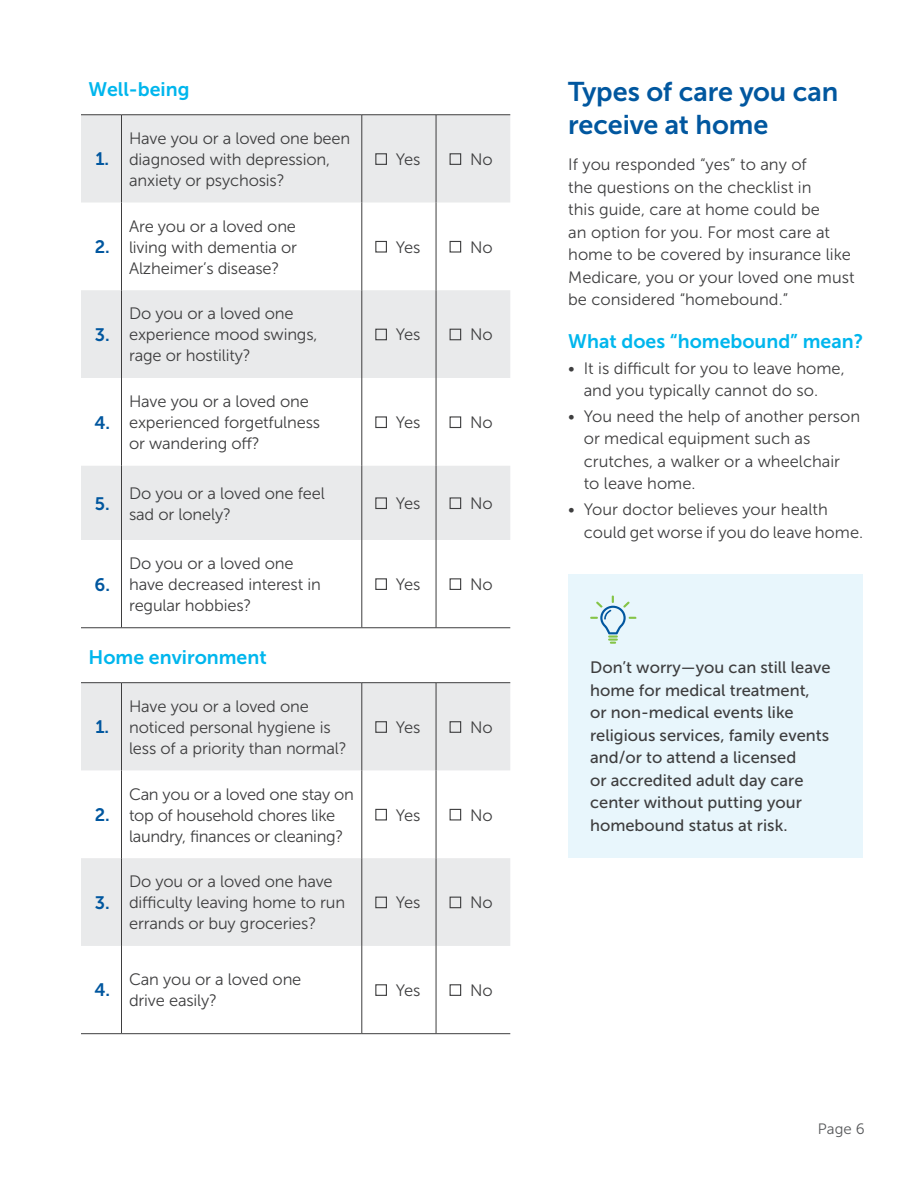
<style>
.page{position:relative;width:918px;height:1188px;background:#fff}
.page>*{position:absolute;margin:0;border:0;box-sizing:border-box;transform-origin:0 0}
.t1{font:27px/33px "Museo Sans 700";letter-spacing:-.005em;color:#01579f}
.t2{font:19.5px "Museo Sans 700";color:#00b6ed}
.t3{font:18px "Museo Sans 700";color:#01579f}
.t4{font:16.5px/21px "Museo Sans 300";letter-spacing:-.01em;color:#3e3e3f}
.t5{font:16.5px/22.5px "Museo Sans 500";color:#3e3e3f}
.t6{font:15px "Museo Sans 300";color:#57585a}
</style>
<div class="page">
<div style="left:568px;top:574px;width:295px;height:284px;background:#e8f6fc"></div>
<svg style="left:590px;top:596px;width:46px;height:48px"></svg>
<svg style="left:81px;top:115px;width:429px;height:425px;fill:#e9eaeb"></svg>
<hr style="left:81px;top:627px;width:41px;height:1px;background:#3e3e3f">
<hr style="left:122px;top:627px;width:240px;height:1px;background:#3e3e3f">
<hr style="left:81px;top:114px;width:41px;height:1px;background:#3e3e3f">
<hr style="left:122px;top:114px;width:240px;height:1px;background:#3e3e3f">
<hr style="left:362px;top:114px;width:74px;height:1px;background:#3e3e3f">
<hr style="left:436px;top:114px;width:74px;height:1px;background:#3e3e3f">
<hr style="left:362px;top:627px;width:74px;height:1px;background:#3e3e3f">
<hr style="left:436px;top:627px;width:74px;height:1px;background:#3e3e3f">
<hr style="left:121px;top:115px;width:1px;height:87px;background:#3e3e3f">
<hr style="left:121px;top:202px;width:1px;height:88px;background:#3e3e3f">
<hr style="left:121px;top:290px;width:1px;height:88px;background:#3e3e3f">
<hr style="left:121px;top:378px;width:1px;height:88px;background:#3e3e3f">
<hr style="left:121px;top:466px;width:1px;height:74px;background:#3e3e3f">
<hr style="left:121px;top:540px;width:1px;height:88px;background:#3e3e3f">
<hr style="left:362px;top:115px;width:1px;height:87px;background:#3e3e3f">
<hr style="left:436px;top:115px;width:1px;height:87px;background:#3e3e3f">
<hr style="left:362px;top:202px;width:1px;height:88px;background:#3e3e3f">
<hr style="left:436px;top:202px;width:1px;height:88px;background:#3e3e3f">
<hr style="left:362px;top:290px;width:1px;height:88px;background:#3e3e3f">
<hr style="left:436px;top:290px;width:1px;height:88px;background:#3e3e3f">
<hr style="left:362px;top:378px;width:1px;height:88px;background:#3e3e3f">
<hr style="left:436px;top:378px;width:1px;height:88px;background:#3e3e3f">
<hr style="left:362px;top:466px;width:1px;height:74px;background:#3e3e3f">
<hr style="left:436px;top:466px;width:1px;height:74px;background:#3e3e3f">
<hr style="left:362px;top:540px;width:1px;height:88px;background:#3e3e3f">
<hr style="left:436px;top:540px;width:1px;height:88px;background:#3e3e3f">
<div style="left:375px;top:153px;width:12px;height:12px;border:1px solid #3e3e3f"></div>
<div style="left:450px;top:153px;width:11px;height:12px;border:1px solid #3e3e3f"></div>
<div style="left:375px;top:241px;width:12px;height:12px;border:1px solid #3e3e3f"></div>
<div style="left:450px;top:241px;width:11px;height:12px;border:1px solid #3e3e3f"></div>
<div style="left:375px;top:329px;width:12px;height:11px;border:1px solid #3e3e3f"></div>
<div style="left:450px;top:329px;width:11px;height:11px;border:1px solid #3e3e3f"></div>
<div style="left:375px;top:416px;width:12px;height:12px;border:1px solid #3e3e3f"></div>
<div style="left:450px;top:416px;width:11px;height:12px;border:1px solid #3e3e3f"></div>
<div style="left:375px;top:497px;width:12px;height:12px;border:1px solid #3e3e3f"></div>
<div style="left:450px;top:497px;width:11px;height:12px;border:1px solid #3e3e3f"></div>
<div style="left:375px;top:578px;width:12px;height:12px;border:1px solid #3e3e3f"></div>
<div style="left:450px;top:578px;width:11px;height:12px;border:1px solid #3e3e3f"></div>
<svg style="left:81px;top:683px;width:429px;height:263px;fill:#e9eaeb"></svg>
<hr style="left:81px;top:1033px;width:41px;height:1px;background:#3e3e3f">
<hr style="left:122px;top:1033px;width:240px;height:1px;background:#3e3e3f">
<hr style="left:81px;top:682px;width:41px;height:1px;background:#3e3e3f">
<hr style="left:122px;top:682px;width:240px;height:1px;background:#3e3e3f">
<hr style="left:362px;top:682px;width:74px;height:1px;background:#3e3e3f">
<hr style="left:436px;top:682px;width:74px;height:1px;background:#3e3e3f">
<hr style="left:362px;top:1033px;width:74px;height:1px;background:#3e3e3f">
<hr style="left:436px;top:1033px;width:74px;height:1px;background:#3e3e3f">
<hr style="left:121px;top:683px;width:1px;height:87px;background:#3e3e3f">
<hr style="left:121px;top:770px;width:1px;height:88px;background:#3e3e3f">
<hr style="left:121px;top:858px;width:1px;height:88px;background:#3e3e3f">
<hr style="left:121px;top:946px;width:1px;height:88px;background:#3e3e3f">
<hr style="left:362px;top:683px;width:1px;height:87px;background:#3e3e3f">
<hr style="left:436px;top:683px;width:1px;height:87px;background:#3e3e3f">
<hr style="left:362px;top:770px;width:1px;height:88px;background:#3e3e3f">
<hr style="left:436px;top:770px;width:1px;height:88px;background:#3e3e3f">
<hr style="left:362px;top:858px;width:1px;height:88px;background:#3e3e3f">
<hr style="left:436px;top:858px;width:1px;height:88px;background:#3e3e3f">
<hr style="left:362px;top:946px;width:1px;height:88px;background:#3e3e3f">
<hr style="left:436px;top:946px;width:1px;height:88px;background:#3e3e3f">
<div style="left:375px;top:721px;width:12px;height:12px;border:1px solid #3e3e3f"></div>
<div style="left:450px;top:721px;width:11px;height:12px;border:1px solid #3e3e3f"></div>
<div style="left:375px;top:809px;width:12px;height:11px;border:1px solid #3e3e3f"></div>
<div style="left:450px;top:809px;width:11px;height:11px;border:1px solid #3e3e3f"></div>
<div style="left:375px;top:897px;width:12px;height:11px;border:1px solid #3e3e3f"></div>
<div style="left:450px;top:897px;width:11px;height:11px;border:1px solid #3e3e3f"></div>
<div style="left:375px;top:984px;width:12px;height:12px;border:1px solid #3e3e3f"></div>
<div style="left:450px;top:984px;width:11px;height:12px;border:1px solid #3e3e3f"></div>
<p class="t2" style="left:89px;top:78px;width:102px">Well-being</p>
<p class="t3" style="left:95px;top:149px;width:15px">1.</p>
<p class="t3" style="left:95px;top:237px;width:17px">2.</p>
<p class="t3" style="left:95px;top:325px;width:16px">3.</p>
<p class="t3" style="left:95px;top:412px;width:17px">4.</p>
<p class="t4" style="left:129px;top:128px;width:223px">Have you or a loved one been diagnosed with depression, anxiety or psychosis?</p>
<p class="t4" style="left:129px;top:216px;width:170px;text-align:justify">Are you or a loved one living with dementia or Alzheimer’s disease?</p>
<p class="t4" style="left:129px;top:303px;width:190px">Do you or a loved one experience mood swings, rage or hostility?</p>
<p class="t4" style="left:129px;top:391px;width:193px">Have you or a loved one experienced forgetfulness or wandering off?</p>
<p class="t4" style="left:396px;top:149px;width:26px">Yes</p>
<p class="t4" style="left:470px;top:149px;width:24px">No</p>
<p class="t4" style="left:396px;top:237px;width:26px">Yes</p>
<p class="t4" style="left:470px;top:237px;width:24px">No</p>
<p class="t4" style="left:396px;top:324px;width:26px">Yes</p>
<p class="t4" style="left:470px;top:324px;width:24px">No</p>
<p class="t4" style="left:396px;top:412px;width:26px">Yes</p>
<p class="t4" style="left:470px;top:412px;width:24px">No</p>
<p class="t3" style="left:95px;top:493px;width:16px">5.</p>
<p class="t4" style="left:129px;top:483px;width:197px">Do you or a loved one feel sad or lonely?</p>
<p class="t4" style="left:396px;top:493px;width:26px">Yes</p>
<p class="t4" style="left:470px;top:493px;width:24px">No</p>
<p class="t3" style="left:95px;top:574px;width:17px">6.</p>
<p class="t4" style="left:129px;top:553px;width:193px">Do you or a loved one have decreased interest in regular hobbies?</p>
<p class="t2" style="left:89px;top:646px;width:180px">Home environment</p>
<p class="t3" style="left:95px;top:717px;width:15px">1.</p>
<p class="t3" style="left:95px;top:805px;width:17px">2.</p>
<p class="t3" style="left:95px;top:893px;width:16px">3.</p>
<p class="t4" style="left:129px;top:696px;width:219px">Have you or a loved one noticed personal hygiene is less of a priority than normal?</p>
<p class="t4" style="left:129px;top:783px;width:226px">Can you or a loved one stay on top of household chores like laundry, finances or cleaning?</p>
<p class="t4" style="left:129px;top:871px;width:218px">Do you or a loved one have difficulty leaving home to run errands or buy groceries?</p>
<p class="t4" style="left:396px;top:574px;width:26px">Yes</p>
<p class="t4" style="left:470px;top:574px;width:24px">No</p>
<p class="t4" style="left:396px;top:717px;width:26px">Yes</p>
<p class="t4" style="left:470px;top:717px;width:24px">No</p>
<p class="t4" style="left:396px;top:804px;width:26px">Yes</p>
<p class="t4" style="left:470px;top:804px;width:24px">No</p>
<p class="t4" style="left:396px;top:892px;width:26px">Yes</p>
<p class="t4" style="left:470px;top:892px;width:24px">No</p>
<p class="t3" style="left:95px;top:980px;width:17px">4.</p>
<p class="t4" style="left:129px;top:969px;width:174px">Can you or a loved one drive easily?</p>
<p class="t4" style="left:396px;top:980px;width:26px">Yes</p>
<p class="t4" style="left:470px;top:980px;width:24px">No</p>
<p class="t1" style="left:568px;top:75px;width:272px">Types of care you can receive at home</p>
<p class="t4" style="left:568px;top:153px;width:288px;line-height:22.5px">If you responded “yes” to any of<br>the questions on the checklist in<br>this guide, care at home could be<br>an option for you. For most care at home to be covered by insurance like<br>Medicare, you or your loved one must be considered “homebound.”</p>
<p class="t2" style="left:568px;top:330px;width:296px">What does “homebound” mean?</p>
<p class="t4" style="left:584px;top:357px;width:263px;line-height:22.5px;text-indent:-15px">• It is difficult for you to leave home, and you typically cannot do so.</p>
<p class="t4" style="left:584px;top:405px;width:278px;line-height:22.5px;text-indent:-15px">• You need the help of another person or medical equipment such as crutches, a walker or a wheelchair<br>to leave home.</p>
<p class="t4" style="left:584px;top:498px;width:281px;line-height:22.5px;text-indent:-15px">• Your doctor believes your health could get worse if you do leave home.</p>
<p class="t5" style="left:590px;top:656px;width:242px">Don’t worry—you can still leave home for medical treatment,<br>or non-medical events like religious services, family events and/or to attend a licensed<br>or accredited adult day care center without putting your homebound status at risk.</p>
<p class="t6" style="left:818px;top:1121px;width:48px">Page 6</p>
</div>
